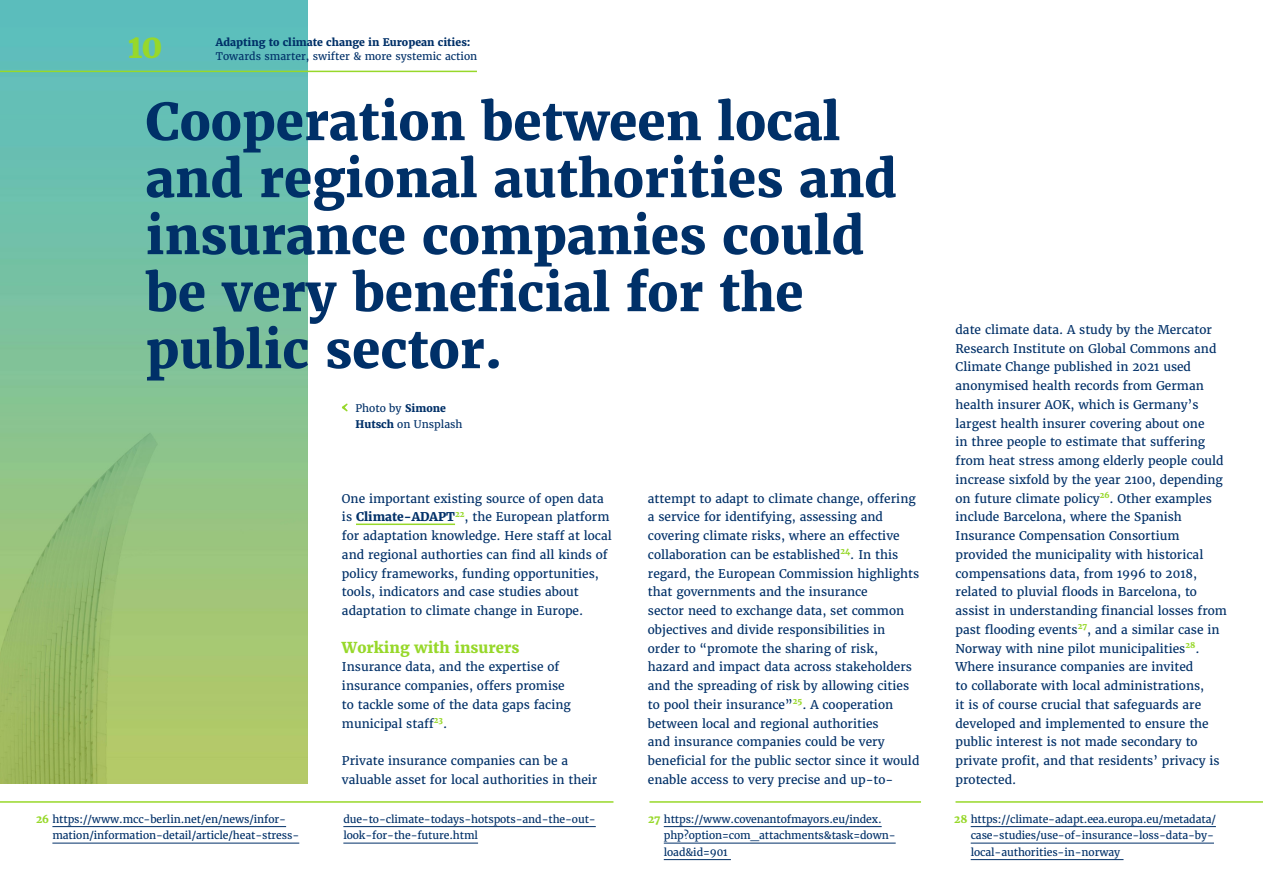
<style>
.page{position:relative;width:1263px;height:893px;background:#fff}
.page>*{position:absolute;margin:0;border:0;box-sizing:border-box;transform-origin:0 0}
.t1{font:800 51px/57px "Merriweather";color:#003068}
.t2{font:800 32.7px "Merriweather";color:#97d82a}
.Body_text{font:800 15px "Merriweather";color:#97d82a}
.Body_text-2{font:12px/18.8px "Merriweather";color:#003068}
.t3{font:10.5px/16.5px "Merriweather";letter-spacing:-.01em;color:#003068}
.t4{font:800 10.5px "Merriweather";color:#003068}
.s1{font-weight:800}
.s2{font-weight:800;color:#97d82a}
</style>
<div class="page">
<hr style="left:955px;top:801px;width:308px;height:2px;background:#97d82a">
<hr style="left:649px;top:801px;width:272px;height:2px;background:#97d82a">
<hr style="left:0;top:801px;width:613px;height:2px;background:#97d82a">
<hr style="left:52px;top:826px;width:234px;height:1px;background:#003068">
<hr style="left:52px;top:843px;width:247px;height:1px;background:#003068">
<img style="left:0;top:0;width:307px;height:784px">
<hr style="left:664px;top:826px;width:218px;height:1px;background:#003068">
<hr style="left:664px;top:843px;width:232px;height:1px;background:#003068">
<hr style="left:664px;top:859px;width:67px;height:1px;background:#003068">
<hr style="left:971px;top:826px;width:245px;height:1px;background:#003068">
<hr style="left:971px;top:843px;width:243px;height:1px;background:#003068">
<hr style="left:971px;top:859px;width:152px;height:1px;background:#003068">
<hr style="left:356px;top:524px;width:99px;height:1px;background:#97d82a">
<svg style="left:342px;top:403px;width:6px;height:9px"></svg>
<hr style="left:343px;top:826px;width:253px;height:1px;background:#003068">
<hr style="left:343px;top:843px;width:135px;height:1px;background:#003068">
<hr style="left:0;top:71px;width:477px;height:1px;background:#97d82a">
<p class="t2" style="left:128px;top:25px;width:36px">10</p>
<p class="t4" style="left:216px;top:36px;width:256px">Adapting to climate change in European cities:</p>
<p class="t3" style="left:216px;top:48px;width:263px">Towards smarter, swifter &amp; more systemic action</p>
<p class="t1" style="left:146px;top:93px;width:753px">Cooperation between local and regional authorities and insurance companies could be very beneficial for the public sector.</p>
<p class="t3" style="left:355px;top:400px;width:109px">Photo by <span class="s1">Simone<br>Hutsch</span> on Unsplash</p>
<p class="Body_text-2" style="left:955px;top:320px;width:273px">date climate data. A study by the Mercator Research Institute on Global Commons and Climate Change published in 2021 used anonymised health records from German health insurer AOK, which is Germany’s largest health insurer covering about one<br>in three people to estimate that suffering from heat stress among elderly people could increase sixfold by the year 2100, depending on future climate policy<sup>26</sup>. Other examples include Barcelona, where the Spanish Insurance Compensation Consortium provided the municipality with historical compensations data, from 1996 to 2018, related to pluvial floods in Barcelona, to assist in understanding financial losses from past flooding events<sup>27</sup>, and a similar case in Norway with nine pilot municipalities<sup>28</sup>.</p>
<p class="Body_text-2" style="left:955px;top:658px;width:266px">Where insurance companies are invited<br>to collaborate with local administrations,<br>it is of course crucial that safeguards are developed and implemented to ensure the public interest is not made secondary to private profit, and that residents’ privacy is protected.</p>
<p class="Body_text-2" style="left:648px;top:489px;width:273px">attempt to adapt to climate change, offering a service for identifying, assessing and covering climate risks, where an effective collaboration can be established<sup>24</sup>. In this regard, the European Commission highlights that governments and the insurance<br>sector need to exchange data, set common objectives and divide responsibilities in order to “promote the sharing of risk, hazard and impact data across stakeholders and the spreading of risk by allowing cities to pool their insurance”<sup>25</sup>. A cooperation between local and regional authorities<br>and insurance companies could be very beneficial for the public sector since it would enable access to very precise and up-to-</p>
<p class="t3" style="left:664px;top:811px;width:233px;text-indent:-16px"><span class="s2">27</span> https://www.covenantofmayors.eu/index. php?option=com_attachments&amp;task=down&shy;load&amp;id=901</p>
<p class="t3" style="left:971px;top:811px;width:247px;text-indent:-17px"><span class="s2">28</span> https://climate-adapt.eea.europa.eu/metadata/ case-studies/use-of-insurance-loss-data-by&shy;local-authorities-in-norway</p>
<p class="Body_text-2" style="left:342px;top:489px;width:271px">One important existing source of open data is <span class="s1">Climate-ADAPT</span><sup>22</sup>, the European platform for adaptation knowledge. Here staff at local and regional authorties can find all kinds of policy frameworks, funding opportunities, tools, indicators and case studies about adaptation to climate change in Europe.</p>
<p class="Body_text" style="left:342px;top:637px;width:179px">Working with insurers</p>
<p class="Body_text-2" style="left:342px;top:658px;width:230px">Insurance data, and the expertise of insurance companies, offers promise to tackle some of the data gaps facing municipal staff<sup>23</sup>.</p>
<p class="Body_text-2" style="left:342px;top:751px;width:257px">Private insurance companies can be a valuable asset for local authorities in their</p>
<p class="t3" style="left:52px;top:811px;width:248px;text-indent:-16px"><span class="s2">26</span> https://www.mcc-berlin.net/en/news/infor&shy;mation/information-detail/article/heat-stress-</p>
<p class="t3" style="left:343px;top:811px;width:254px">due-to-climate-todays-hotspots-and-the-out&shy;look-for-the-future.html</p>
</div>
